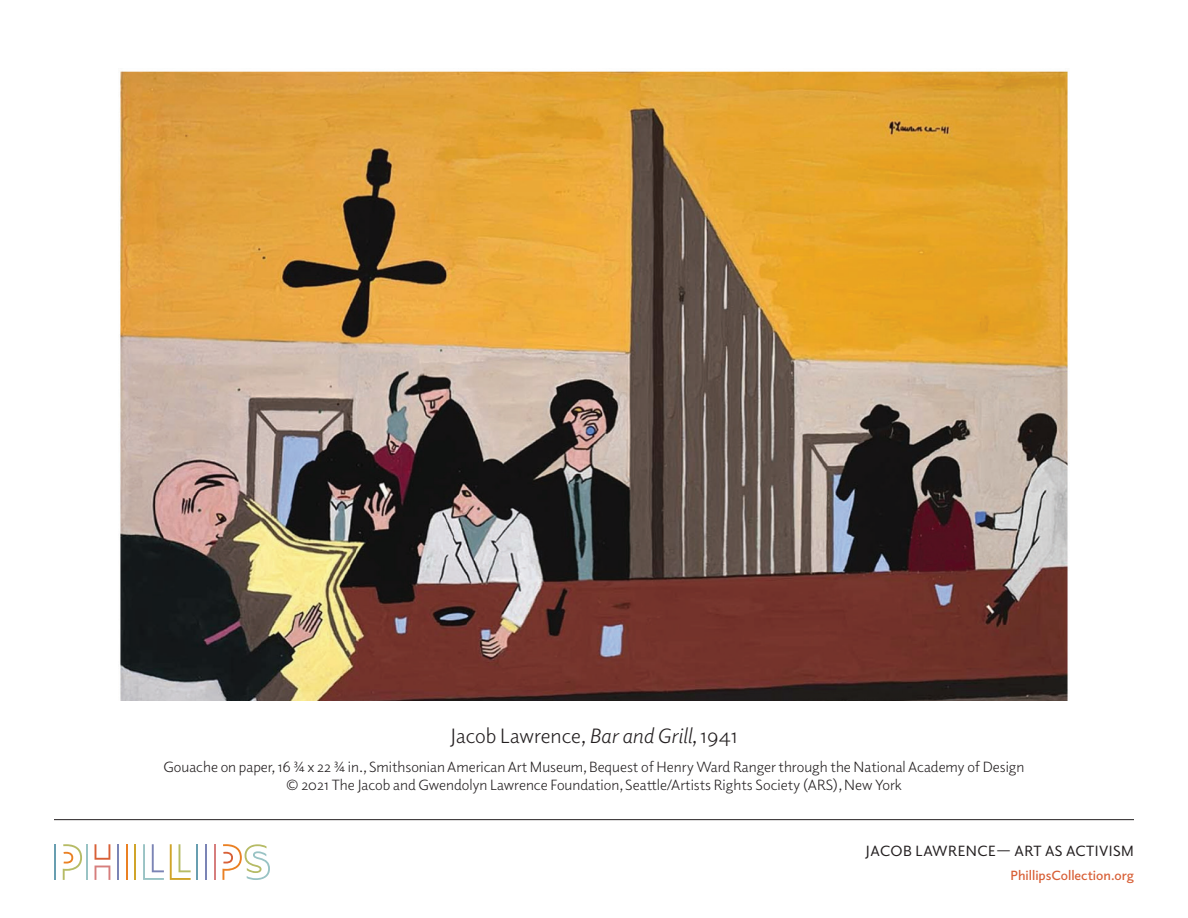
<style>
.page{position:relative;width:1188px;height:918px;background:#fff}
.page>*{position:absolute;margin:0;border:0;box-sizing:border-box;transform-origin:0 0}
.t1{font:21px "Elido";color:#231f20}
.t2{font:15px/18px "Elido";color:#231f20;text-align:center}
.t3{font:15px "Elido";letter-spacing:.03em;color:#231f20}
.t4{font:600 13.5px "Elido";color:#d86037}
.s1{font-style:italic}
</style>
<div class="page">
<hr style="left:54px;top:844px;width:2px;height:36px;background:#689eb0">
<svg style="left:63px;top:844px;width:19px;height:36px"></svg>
<hr style="left:214px;top:844px;width:2px;height:36px;background:#d67e7d">
<hr style="left:117px;top:844px;width:2px;height:36px;background:#7b84b5">
<svg style="left:95px;top:866px;width:15px;height:14px"></svg>
<hr style="left:86px;top:844px;width:2px;height:36px;background:#99c3c4">
<svg style="left:95px;top:844px;width:15px;height:16px"></svg>
<hr style="left:135px;top:844px;width:1px;height:36px;background:#d0a42a">
<hr style="left:126px;top:844px;width:2px;height:36px;background:#ea8023">
<svg style="left:143px;top:844px;width:21px;height:36px"></svg>
<svg style="left:170px;top:844px;width:21px;height:36px"></svg>
<hr style="left:205px;top:844px;width:2px;height:36px;background:#7b84b5">
<hr style="left:196px;top:844px;width:2px;height:36px;background:#689eb0">
<svg style="left:222px;top:844px;width:48px;height:36px"></svg>
<hr style="left:54px;top:819px;width:1080px;height:1px;background:#231f20">
<img style="left:120px;top:71px;width:948px;height:629px">
<h1 class="t1" style="left:450px;top:723px;width:289px">Jacob Lawrence, <span class="s1">Bar and Grill</span>, 1941</h1>
<p class="t2" style="left:163px;top:757px;width:863px">Gouache on paper, 16 ¾ x 22 ¾ in., Smithsonian American Art Museum, Bequest of Henry Ward Ranger through the National Academy of Design © 2021 The Jacob and Gwendolyn Lawrence Foundation, Seattle/Artists Rights Society (ARS), New York</p>
<p class="t3" style="left:866px;top:841px;width:270px">JACOB LAWRENCE— ART AS ACTIVISM</p>
<p class="t4" style="left:1010px;top:866px;width:125px">PhillipsCollection.org</p>
</div>
